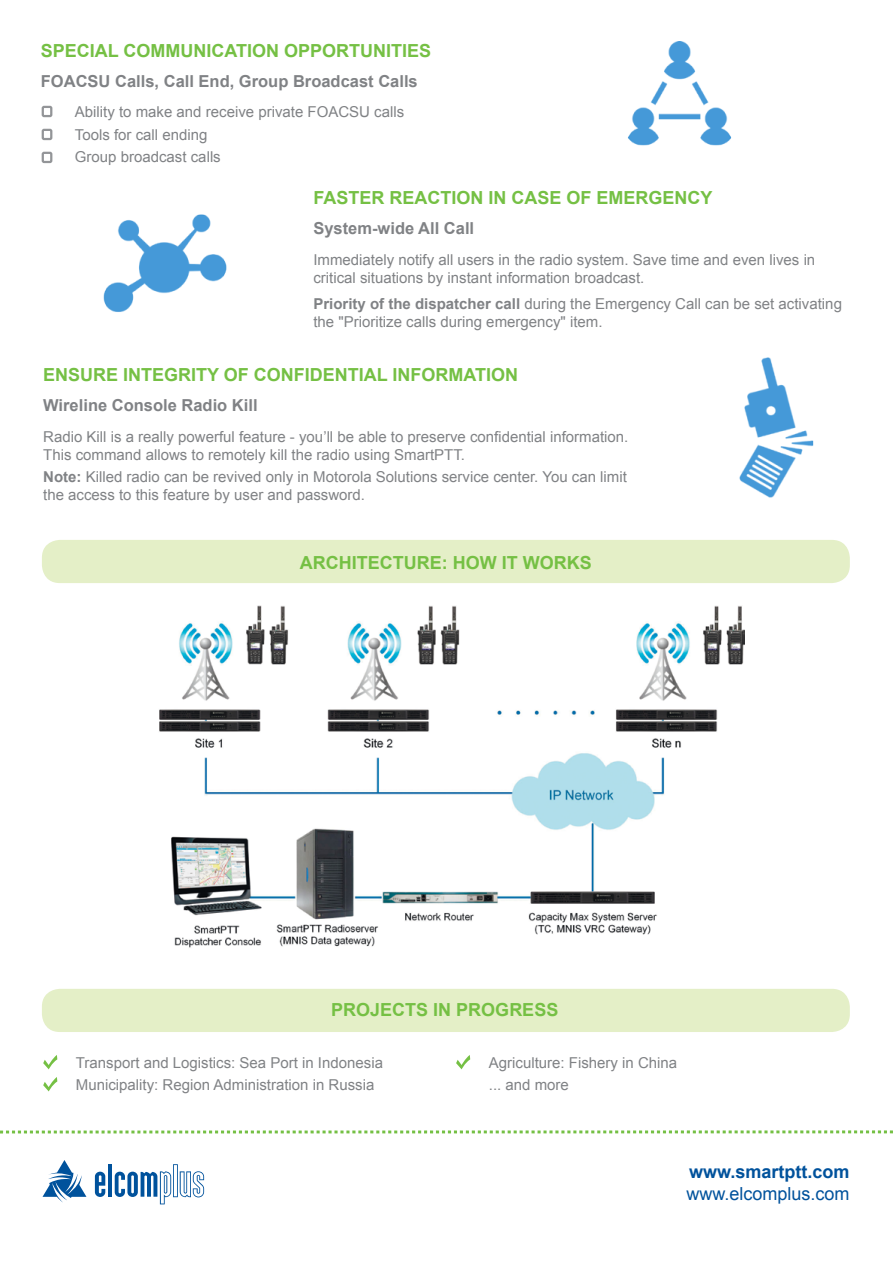
<style>
.page{position:relative;width:893px;height:1263px;background:#fff}
.page>*{position:absolute;margin:0;border:0;box-sizing:border-box;transform-origin:0 0}
.t1{font:700 18px "Arial";color:#75c044}
.t2{font:18px "Arial";color:#00529c}
.t3{font:700 18px "Arial";color:#00529c}
.t4{font:700 16.5px "Arial";color:#808285}
.t5{font:15px/22.2px "Arial";color:#808285}
.s1{font-weight:700}
</style>
<div class="page">
<div style="left:42px;top:540px;width:808px;height:43px;background:#e4efc7;border-radius:18px"></div>
<svg style="left:0;top:1130px;width:893px;height:3px"></svg>
<hr style="left:108px;top:1165px;width:4px;height:32px;background:#00529c">
<svg style="left:95px;top:1172px;width:10px;height:25px"></svg>
<svg style="left:115px;top:1164px;width:89px;height:40px"></svg>
<svg style="left:43px;top:1160px;width:43px;height:43px"></svg>
<div style="left:42px;top:106px;width:10px;height:11px;border:2px solid #939598"></div>
<div style="left:42px;top:129px;width:10px;height:11px;border:2px solid #939598"></div>
<div style="left:42px;top:152px;width:10px;height:11px;border:2px solid #939598"></div>
<img style="left:159px;top:605px;width:585px;height:343px">
<svg style="left:43px;top:1055px;width:14px;height:14px"></svg>
<svg style="left:43px;top:1077px;width:14px;height:14px"></svg>
<svg style="left:456px;top:1055px;width:14px;height:14px"></svg>
<img style="left:628px;top:42px;width:104px;height:104px">
<img style="left:103px;top:214px;width:124px;height:98px">
<img style="left:739px;top:357px;width:75px;height:141px">
<div style="left:42px;top:989px;width:808px;height:43px;background:#e4efc7;border-radius:18px"></div>
<p class="t1" style="left:41px;top:38px;width:392px">SPECIAL COMMUNICATION OPPORTUNITIES</p>
<p class="t4" style="left:41px;top:70px;width:378px">FOACSU Calls, Call End, Group Broadcast Calls</p>
<p class="t5" style="left:75px;top:101px;width:331px">Ability to make and receive private FOACSU calls<br>Tools for call ending<br>Group broadcast calls</p>
<p class="t1" style="left:313px;top:185px;width:401px">FASTER REACTION IN CASE OF EMERGENCY</p>
<p class="t4" style="left:313px;top:217px;width:162px">System-wide All Call</p>
<p class="t5" style="left:313px;top:250px;width:503px;line-height:18px">Immediately notify all users in the radio system. Save time and even lives in critical situations by instant information broadcast.</p>
<p class="t5" style="left:313px;top:295px;width:530px;line-height:18px"><span class="s1">Priority of the dispatcher call</span> during the Emergency Call can be set activating the "Prioritize calls during emergency" item.</p>
<p class="t1" style="left:43px;top:362px;width:477px">ENSURE INTEGRITY OF CONFIDENTIAL INFORMATION</p>
<p class="t4" style="left:43px;top:394px;width:216px">Wireline Console Radio Kill</p>
<p class="t5" style="left:43px;top:427px;width:587px;line-height:18px">Radio Kill is a really powerful feature - you’ll be able to preserve confidential information.<br>This command allows to remotely kill the radio using SmartPTT.</p>
<p class="t5" style="left:43px;top:468px;width:585px;line-height:18px"><span class="s1">Note:</span> Killed radio can be revived only in Motorola Solutions service center. You can limit the access to this feature by user and password.</p>
<p class="t1" style="left:300px;top:551px;width:293px">ARCHITECTURE: HOW IT WORKS</p>
<p class="t1" style="left:331px;top:997px;width:229px">PROJECTS IN PROGRESS</p>
<p class="t5" style="left:76px;top:1051px;width:309px">Transport and Logistics: Sea Port in Indonesia<br>Municipality: Region Administration in Russia</p>
<p class="t5" style="left:489px;top:1051px;width:190px">Agriculture: Fishery in China ... and more</p>
<p class="t3" style="left:689px;top:1159px;width:162px">www.smartptt.com</p>
<p class="t2" style="left:686px;top:1181px;width:165px">www.elcomplus.com</p>
</div>
